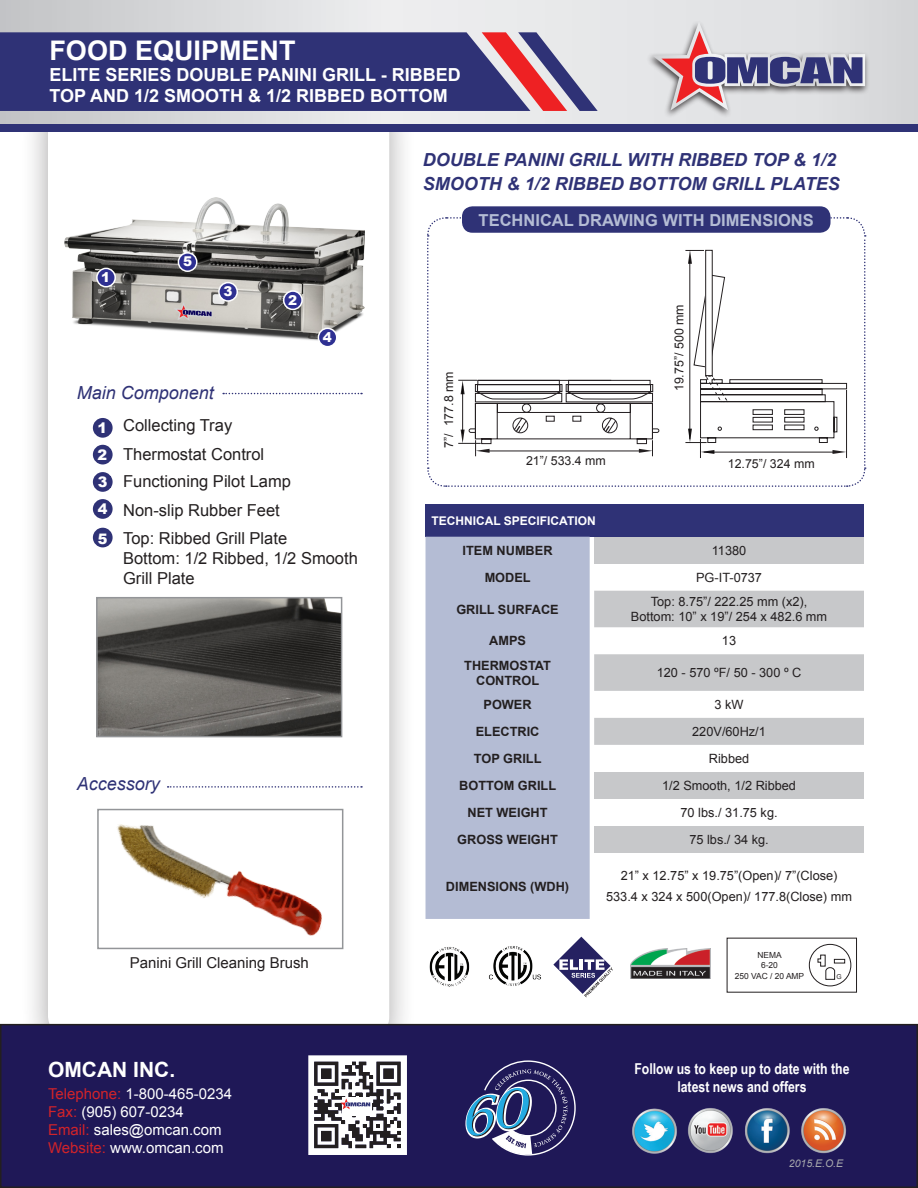
<style>
.page{position:relative;width:918px;height:1188px;background:#fff}
.page>*{position:absolute;margin:0;border:0;box-sizing:border-box;transform-origin:0 0}
.t1{font:700 27px "Arial";color:#fff}
.t2{font:700 21px "Arial";color:#fff}
.t3{font:italic 700 18px/24.6px "Arial";color:#2f3276}
.t4{font:700 18px/21.6px "Arial";color:#fff}
.t5{font:italic 18px "Arial";color:#2f3276}
.t6{font:16.5px "Arial";color:#231f20}
.t7{font:700 16.5px "Arial";color:#b4bcd4}
.t8{font:15px "Arial";color:#fff}
.t9{font:700 15px/18px "Arial Narrow";color:#fff;text-align:center}
.t10{font:15px "Arial";color:#231f20}
.t11{font:900 14.55px "Arial";color:#fff}
.t12{font:900 13.5px "Arial";color:#fff}
.t13{font:12.75px "Arial";color:#231f20}
.t14{font:700 12.75px "Arial";color:#231f20}
.t15{font:12.45px "Arial";color:#231f20}
.t16{font:700 12px "Arial";color:#fff}
.t17{font:italic 10.5px "Arial";color:#a8a9ad}
.t18{font:8.4px "Arial";color:#231f20}
.t19{font:6.75px "Arial";color:#231f20}
.s1{color:#d1232a}
</style>
<div class="page">
<img style="left:489px;top:946px;width:52px;height:40px">
<img style="left:429px;top:947px;width:41px;height:40px">
<img style="left:631px;top:949px;width:80px;height:30px">
<svg style="left:809px;top:944px;width:42px;height:42px"></svg>
<div style="left:21px;top:81px;width:396px;height:988px;background:#231f20;opacity:.4"></div>
<div style="left:48px;top:102px;width:341px;height:933px;background:#fff;border-radius:18px"></div>
<div style="left:462px;top:206px;width:369px;height:27px;background:#2f3276;border-radius:10px"></div>
<div style="left:1px;top:1025px;width:916px;height:162px;background:#1f1857"></div>
<div style="left:0;top:1024px;width:918px;height:164px;border:2px solid #231f20"></div>
<img style="left:632px;top:1108px;width:214px;height:46px">
<svg style="left:465px;top:1060px;width:111px;height:96px"></svg>
<svg style="left:308px;top:1055px;width:98px;height:100px;background:#a9a7aa"></svg>
<svg style="left:0;top:0;width:918px;height:124px;background:#dedfe1"></svg>
<svg style="left:0;top:32px;width:598px;height:79px;background:#49437e"></svg>
<div style="left:0;top:124px;width:918px;height:7px;background:#2f3276"></div>
<div style="left:646px;top:20px;width:224px;height:99px;background:#231f20;opacity:.8"></div>
<svg style="left:652px;top:22px;width:213px;height:88px;background:#b9afbd"></svg>
<img style="left:64px;top:197px;width:300px;height:144px">
<img style="left:99px;top:600px;width:240px;height:134px">
<div style="left:96px;top:597px;width:246px;height:140px;border:2px solid #939598"></div>
<img style="left:117px;top:824px;width:205px;height:112px">
<div style="left:97px;top:809px;width:246px;height:140px;border:2px solid #939598"></div>
<div style="left:426px;top:504px;width:438px;height:33px;background:#2f3276"></div>
<div style="left:426px;top:537px;width:164px;height:382px;background:#b4bcd4"></div>
<div style="left:594px;top:537px;width:270px;height:27px;background:#c7c8ca"></div>
<svg style="left:594px;top:591px;width:270px;height:154px"></svg>
<div style="left:594px;top:772px;width:270px;height:27px;background:#c7c8ca"></div>
<div style="left:594px;top:826px;width:270px;height:27px;background:#c7c8ca"></div>
<div style="left:284px;top:291px;width:18px;height:18px;background:#2e3092;border-radius:50%"></div>
<div style="left:283px;top:290px;width:20px;height:20px;border:2px solid #fff;border-radius:50%"></div>
<div style="left:219px;top:283px;width:18px;height:18px;background:#2e3092;border-radius:50%"></div>
<div style="left:218px;top:282px;width:20px;height:20px;border:2px solid #fff;border-radius:50%"></div>
<div style="left:318px;top:328px;width:19px;height:19px;background:#2e3092;border-radius:50%"></div>
<div style="left:318px;top:328px;width:20px;height:19px;border:2px solid #fff;border-radius:50%"></div>
<div style="left:178px;top:253px;width:19px;height:18px;background:#2e3092;border-radius:50%"></div>
<div style="left:178px;top:252px;width:20px;height:20px;border:2px solid #fff;border-radius:50%"></div>
<div style="left:93px;top:418px;width:20px;height:20px;background:#2f3276;border-radius:50%"></div>
<div style="left:93px;top:445px;width:20px;height:19px;background:#2f3276;border-radius:50%"></div>
<div style="left:93px;top:472px;width:20px;height:20px;background:#2f3276;border-radius:50%"></div>
<div style="left:93px;top:499px;width:20px;height:20px;background:#2f3276;border-radius:50%"></div>
<div style="left:97px;top:268px;width:18px;height:19px;background:#2e3092;border-radius:50%"></div>
<div style="left:96px;top:268px;width:20px;height:19px;border:2px solid #fff;border-radius:50%"></div>
<svg style="left:553px;top:937px;width:60px;height:60px"></svg>
<div style="left:93px;top:528px;width:20px;height:19px;background:#2f3276;border-radius:50%"></div>
<svg style="left:223px;top:393px;width:139px;height:1px"></svg>
<svg style="left:168px;top:786px;width:194px;height:2px"></svg>
<svg style="left:427px;top:216px;width:439px;height:271px"></svg>
<hr style="left:487px;top:451px;width:153px;height:1px;background:#241f21">
<p class="t1" style="left:50px;top:32px;width:248px">FOOD EQUIPMENT</p>
<p class="t4" style="left:50px;top:64px;width:413px">ELITE SERIES DOUBLE PANINI GRILL - RIBBED<br>TOP AND 1/2 SMOOTH &amp; 1/2 RIBBED BOTTOM</p>
<p class="t3" style="left:423px;top:148px;width:419px">DOUBLE PANINI GRILL WITH RIBBED TOP &amp; 1/2<br>SMOOTH &amp; 1/2 RIBBED BOTTOM GRILL PLATES</p>
<p class="t12" style="left:101px;top:268px;width:11px">1</p>
<p class="t12" style="left:183px;top:252px;width:11px">5</p>
<p class="t12" style="left:224px;top:281px;width:11px">3</p>
<p class="t5" style="left:77px;top:381px;width:139px">Main Component</p>
<p class="t12" style="left:288px;top:290px;width:11px">2</p>
<p class="t11" style="left:98px;top:417px;width:11px">1</p>
<p class="t6" style="left:123px;top:415px;width:111px">Collecting Tray</p>
<p class="t11" style="left:98px;top:444px;width:11px">2</p>
<p class="t6" style="left:123px;top:443px;width:143px">Thermostat Control</p>
<p class="t11" style="left:98px;top:471px;width:11px">3</p>
<p class="t6" style="left:123px;top:471px;width:169px">Functioning Pilot Lamp</p>
<p class="t11" style="left:98px;top:498px;width:11px">4</p>
<p class="t6" style="left:123px;top:499px;width:158px">Non-slip Rubber Feet</p>
<p class="t12" style="left:323px;top:327px;width:11px">4</p>
<p class="t11" style="left:98px;top:528px;width:11px">5</p>
<p class="t6" style="left:123px;top:527px;width:166px">Top: Ribbed Grill Plate</p>
<p class="t6" style="left:123px;top:547px;width:236px">Bottom: 1/2 Ribbed, 1/2 Smooth</p>
<p class="t6" style="left:123px;top:567px;width:73px">Grill Plate</p>
<p class="t5" style="left:77px;top:772px;width:85px">Accessory</p>
<p class="t10" style="left:130px;top:953px;width:181px">Panini Grill Cleaning Brush</p>
<p class="t7" style="left:479px;top:209px;width:337px">TECHNICAL DRAWING WITH DIMENSIONS</p>
<p class="t15" style="left:441px;top:448px;width:78px;rotate:-90deg">7”/ 177.8 mm</p>
<p class="t15" style="left:526px;top:453px;width:81px">21”/ 533.4 mm</p>
<p class="t15" style="left:671px;top:391px;width:88px;rotate:-90deg">19.75”/ 500 mm</p>
<p class="t15" style="left:728px;top:455px;width:88px">12.75”/ 324 mm</p>
<p class="t16" style="left:432px;top:513px;width:166px">TECHNICAL SPECIFICATION</p>
<p class="t14" style="left:463px;top:542px;width:91px">ITEM NUMBER</p>
<p class="t13" style="left:712px;top:542px;width:36px">11380</p>
<p class="t14" style="left:485px;top:569px;width:48px">MODEL</p>
<p class="t13" style="left:696px;top:569px;width:67px">PG-IT-0737</p>
<p class="t14" style="left:456px;top:601px;width:104px">GRILL SURFACE</p>
<p class="t13" style="left:651px;top:593px;width:158px">Top: 8.75”/ 222.25 mm (x2),</p>
<p class="t13" style="left:631px;top:608px;width:198px">Bottom: 10” x 19”/ 254 x 482.6 mm</p>
<p class="t14" style="left:489px;top:632px;width:38px">AMPS</p>
<p class="t13" style="left:722px;top:633px;width:16px">13</p>
<p class="t14" style="left:464px;top:657px;width:88px">THERMOSTAT</p>
<p class="t14" style="left:476px;top:672px;width:65px">CONTROL</p>
<p class="t13" style="left:657px;top:664px;width:146px">120 - 570 ºF/ 50 - 300 º C</p>
<p class="t14" style="left:484px;top:696px;width:50px">POWER</p>
<p class="t13" style="left:715px;top:696px;width:31px">3 kW</p>
<p class="t14" style="left:476px;top:723px;width:65px">ELECTRIC</p>
<p class="t13" style="left:692px;top:723px;width:75px">220V/60Hz/1</p>
<p class="t14" style="left:474px;top:750px;width:69px">TOP GRILL</p>
<p class="t13" style="left:709px;top:750px;width:42px">Ribbed</p>
<p class="t14" style="left:459px;top:777px;width:98px">BOTTOM GRILL</p>
<p class="t13" style="left:662px;top:777px;width:135px">1/2 Smooth, 1/2 Ribbed</p>
<p class="t14" style="left:468px;top:804px;width:82px">NET WEIGHT</p>
<p class="t13" style="left:681px;top:804px;width:99px">70 lbs./ 31.75 kg.</p>
<p class="t14" style="left:457px;top:831px;width:102px">GROSS WEIGHT</p>
<p class="t13" style="left:689px;top:831px;width:81px">75 lbs./ 34 kg.</p>
<p class="t14" style="left:446px;top:878px;width:125px">DIMENSIONS (WDH)</p>
<p class="t13" style="left:621px;top:867px;width:218px">21” x 12.75” x 19.75”(Open)/ 7”(Close)</p>
<p class="t13" style="left:606px;top:888px;width:247px">533.4 x 324 x 500(Open)/ 177.8(Close) mm</p>
<p class="t18" style="left:758px;top:950px;width:26px">NEMA</p>
<p class="t18" style="left:761px;top:960px;width:18px">6-20</p>
<p class="t18" style="left:735px;top:970px;width:71px">250 VAC / 20 AMP</p>
<p class="t19" style="left:837px;top:972px;width:7px">G</p>
<p class="t2" style="left:48px;top:1042px;width:129px">OMCAN INC.</p>
<p class="t8" style="left:48px;top:1084px;width:186px"><span class="s1">Telephone:</span> 1-800-465-0234</p>
<p class="t8" style="left:48px;top:1102px;width:137px"><span class="s1">Fax:</span> (905) 607-0234</p>
<p class="t8" style="left:48px;top:1120px;width:175px"><span class="s1">Email:</span> sales@omcan.com</p>
<p class="t8" style="left:48px;top:1138px;width:177px"><span class="s1">Website:</span> www.omcan.com</p>
<p class="t2" style="left:48px;top:1056px;width:129px">OMCAN INC.</p>
<p class="t9" style="left:634px;top:1059px;width:217px">Follow us to keep up to date with the latest news and offers</p>
<p class="t17" style="left:789px;top:1157px;width:56px">2015.E.O.E</p>
</div>
